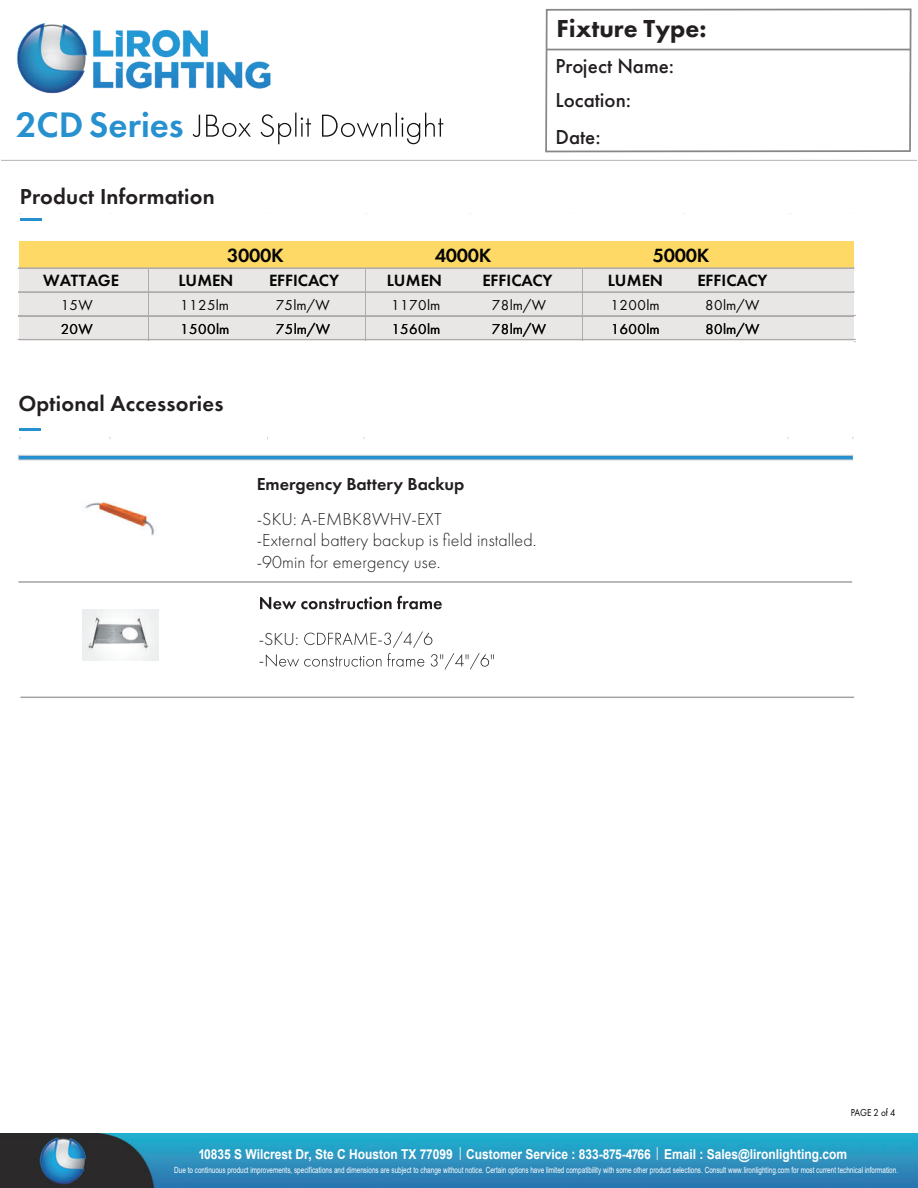
<style>
.page{position:relative;width:918px;height:1188px;background:#fff}
.page>*{position:absolute;margin:0;border:0;box-sizing:border-box;transform-origin:0 0}
.t1{font:600 36.75px "Futura PT";color:#2791cf}
.t2{font:800 25.5px "Futura PT";color:#231f20}
.t3{font:600 22.5px "Futura PT";letter-spacing:.01em;color:#231f20}
.t4{font:500 21px "Futura PT";color:#231f20}
.t5{font:600 19.8px "Futura PT";letter-spacing:-.015em;color:#030303}
.t6{font:300 19.5px "Futura PT";color:#fff;scale:.88 1}
.t7{font:300 18px/21.5px "Futura PT";letter-spacing:.01em;color:#231f20}
.t8{font:600 18px "Futura PT";color:#231f20}
.t9{font:600 16.95px "Futura PT";letter-spacing:-.01em;color:#040503}
.t10{font:600 16.95px "Futura PT";letter-spacing:.01em;color:#040503}
.t11{font:14.85px "Futura PT";letter-spacing:.03em;color:#040503}
.t12{font:700 13.65px "Arial";color:#fff;scale:.88 1}
.t13{font:10.5px "Futura PT";letter-spacing:-.01em;color:#040503;scale:.88 1}
.t14{font:8.55px "Arial";color:#fff;scale:.75 1}
</style>
<div class="page">
<hr style="left:1px;top:160px;width:916px;height:1px;background:#040503">
<hr style="left:21px;top:219px;width:21px;height:2px;background:#2791cf">
<svg style="left:18px;top:455px;width:835px;height:5px;fill:#2791cf"></svg>
<hr style="left:18px;top:581px;width:834px;height:2px;background:#a2a3a3">
<hr style="left:19px;top:429px;width:22px;height:2px;background:#2791cf">
<img style="left:84px;top:502px;width:70px;height:34px">
<div style="left:19px;top:241px;width:835px;height:28px;background:#fed966"></div>
<div style="left:19px;top:268px;width:835px;height:72px;background:#e8e7e6"></div>
<hr style="left:18px;top:268px;width:836px;height:1px;background:#afabaa">
<hr style="left:18px;top:292px;width:836px;height:1px;background:#afabaa">
<hr style="left:18px;top:315px;width:837px;height:1px;background:#afabaa">
<hr style="left:18px;top:316px;width:836px;height:1px;background:#afabaa">
<hr style="left:148px;top:269px;width:1px;height:71px;background:#afabaa">
<hr style="left:365px;top:269px;width:1px;height:71px;background:#afabaa">
<hr style="left:582px;top:269px;width:1px;height:71px;background:#afabaa">
<img style="left:17px;top:23px;width:254px;height:112px">
<svg style="left:545px;top:8px;width:367px;height:145px"></svg>
<svg style="left:193px;top:113px;width:250px;height:31px"></svg>
<hr style="left:546px;top:49px;width:364px;height:1px;background:#888787">
<img style="left:0;top:1134px;width:918px;height:54px">
<hr style="left:20px;top:697px;width:834px;height:1px;background:#a2a3a3">
<svg style="left:266px;top:631px;width:228px;height:39px"></svg>
<svg style="left:260px;top:596px;width:182px;height:13px"></svg>
<img style="left:83px;top:610px;width:76px;height:50px">
<hr style="left:18px;top:339px;width:837px;height:1px;background:#afabaa">
<h2 class="t2" style="left:557px;top:13px;width:151px">Fixture Type:</h2>
<h3 class="t4" style="left:555px;top:53px;width:120px">Project Name:</h3>
<h1 class="t1" style="left:16px;top:101px;width:170px">2CD Series</h1>
<h3 class="t3" style="left:20px;top:182px;width:197px">Product Information</h3>
<h3 class="t4" style="left:555px;top:88px;width:77px">Location:</h3>
<h3 class="t4" style="left:555px;top:124px;width:47px">Date:</h3>
<h3 class="t5" style="left:227px;top:243px;width:58px">3000K</h3>
<h3 class="t5" style="left:435px;top:243px;width:58px">4000K</h3>
<h3 class="t5" style="left:653px;top:243px;width:58px">5000K</h3>
<h3 class="t10" style="left:43px;top:270px;width:78px">WATTAGE</h3>
<h3 class="t9" style="left:178px;top:270px;width:57px">LUMEN</h3>
<h3 class="t9" style="left:269px;top:270px;width:71px">EFFICACY</h3>
<h3 class="t9" style="left:387px;top:270px;width:57px">LUMEN</h3>
<h3 class="t9" style="left:483px;top:270px;width:71px">EFFICACY</h3>
<h3 class="t9" style="left:608px;top:270px;width:57px">LUMEN</h3>
<h3 class="t9" style="left:698px;top:270px;width:71px">EFFICACY</h3>
<h3 class="t11" style="left:61px;top:296px;width:34px">15W</h3>
<h3 class="t11" style="left:180px;top:296px;width:51px">1125lm</h3>
<h3 class="t11" style="left:276px;top:296px;width:56px">75lm/W</h3>
<h3 class="t11" style="left:391px;top:296px;width:51px">1170lm</h3>
<h3 class="t11" style="left:492px;top:296px;width:56px">78lm/W</h3>
<h3 class="t11" style="left:611px;top:296px;width:51px">1200lm</h3>
<h3 class="t11" style="left:705px;top:296px;width:56px">80lm/W</h3>
<h3 class="t11" style="left:61px;top:320px;width:34px">20W</h3>
<h3 class="t11" style="left:180px;top:320px;width:51px">1500lm</h3>
<h3 class="t11" style="left:276px;top:320px;width:56px">75lm/W</h3>
<h3 class="t11" style="left:391px;top:320px;width:51px">1560lm</h3>
<h3 class="t11" style="left:492px;top:320px;width:56px">78lm/W</h3>
<h3 class="t11" style="left:611px;top:320px;width:51px">1600lm</h3>
<h3 class="t11" style="left:705px;top:320px;width:56px">80lm/W</h3>
<h3 class="t3" style="left:18px;top:389px;width:207px">Optional Accessories</h3>
<h3 class="t8" style="left:257px;top:472px;width:209px">Emergency Battery Backup</h3>
<h3 class="t7" style="left:257px;top:508px;width:281px">-SKU: A-EMBK8WHV-EXT<br>-External battery backup is field installed. -90min for emergency use.</h3>
<h3 class="t7" style="left:259px;top:628px;width:42px">-SKU: -</h3>
<p class="t13" style="left:851px;top:1107px;width:52px">PAGE 2 of 4</p>
<h3 class="t6" style="left:458px;top:1142px;width:6px">I</h3>
<h3 class="t6" style="left:655px;top:1142px;width:6px">I</h3>
<h3 class="t12" style="left:198px;top:1144px;width:739px">10835 S Wilcrest Dr, Ste C Houston TX 77099 Customer Service : 833-875-4766 Email : Sales@lironlighting.com</h3>
<p class="t14" style="left:174px;top:1165px;width:967px">Due to continuous product improvements, specifications and dimensions are subject to change without notice. Certain options have limited compatibility with some other product selections. Consult www.lironlighting.com for most current technical information.</p>
</div>
